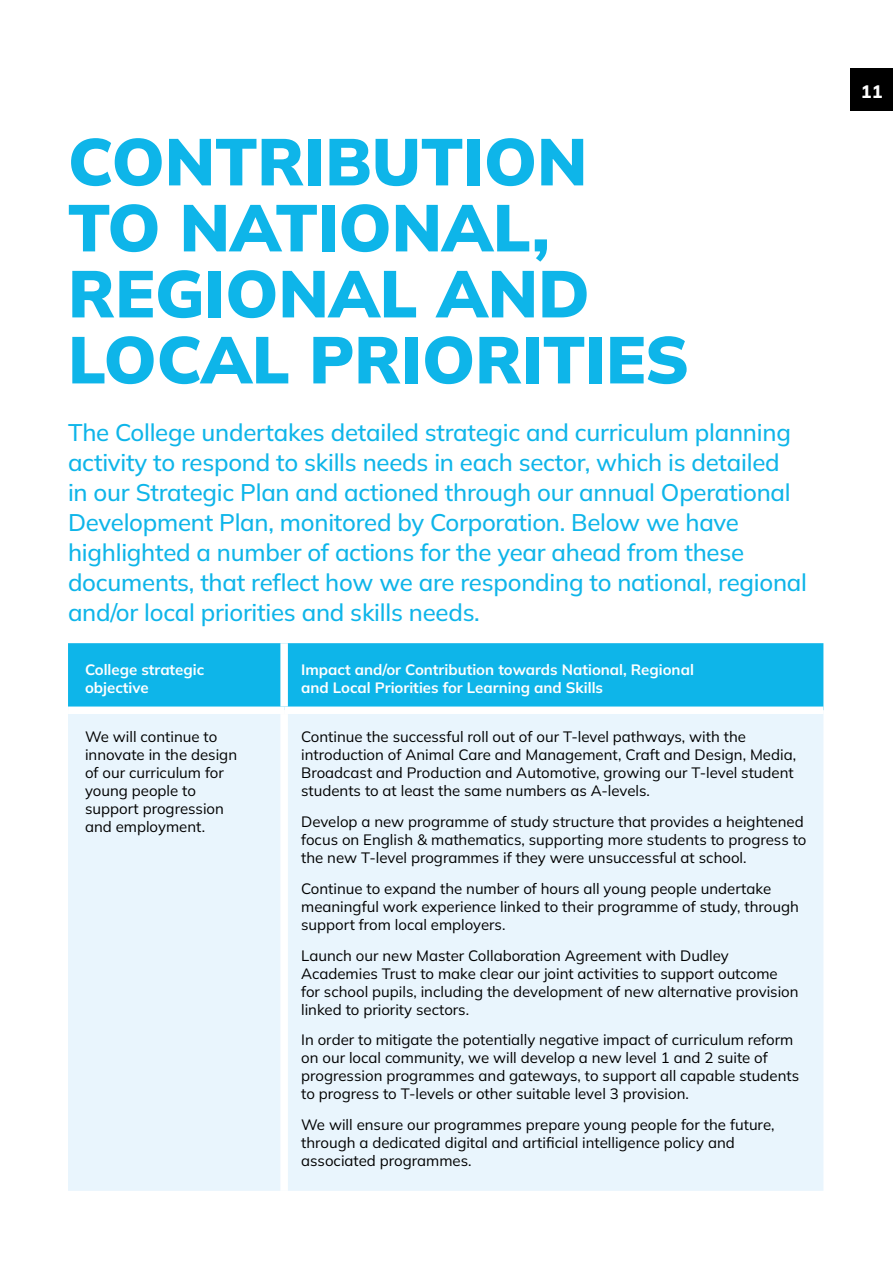
<style>
.page{position:relative;width:893px;height:1263px;background:#fff}
.page>*{position:absolute;margin:0;border:0;box-sizing:border-box;transform-origin:0 0}
.t1{font:900 66px/66px "Mulish";color:#0eb5e9}
.t2{font:500 24px/30px "Mulish";letter-spacing:-.01em;color:#0eb5e9}
.t3{font:800 18px "Mulish";color:#fff}
.t4{font:15px/18px "Mulish";color:#000}
.t5{font:700 15px/18px "Mulish";color:#fff}
</style>
<div class="page">
<div style="left:850px;top:68px;width:43px;height:43px;background:#000"></div>
<div style="left:68px;top:643px;width:755px;height:63px;background:#0eb5e9"></div>
<div style="left:68px;top:714px;width:755px;height:477px;background:#e9f5fd"></div>
<div style="left:280px;top:643px;width:8px;height:63px;background:#fff"></div>
<div style="left:280px;top:714px;width:8px;height:477px;background:#fff"></div>
<h1 class="t1" style="left:68px;top:127px;width:623px">CONTRIBUTION<br>TO NATIONAL,<br>REGIONAL AND<br>LOCAL PRIORITIES</h1>
<p class="t2" style="left:68px;top:417px;width:741px">The College undertakes detailed strategic and curriculum planning activity to respond to skills needs in each sector, which is detailed<br>in our Strategic Plan and actioned through our annual Operational Development Plan, monitored by Corporation. Below we have highlighted a number of actions for the year ahead from these documents, that reflect how we are responding to national, regional and/or local priorities and skills needs.</p>
<p class="t5" style="left:85px;top:660px;width:121px">College strategic objective</p>
<p class="t5" style="left:301px;top:660px;width:394px">Impact and/or Contribution towards National, Regional and Local Priorities for Learning and Skills</p>
<p class="t4" style="left:85px;top:727px;width:154px">We will continue to innovate in the design of our curriculum for young people to support progression and employment.</p>
<p class="t4" style="left:301px;top:727px;width:496px">Continue the successful roll out of our T-level pathways, with the introduction of Animal Care and Management, Craft and Design, Media, Broadcast and Production and Automotive, growing our T-level student students to at least the same numbers as A-levels.</p>
<p class="t4" style="left:301px;top:812px;width:507px">Develop a new programme of study structure that provides a heightened focus on English &amp; mathematics, supporting more students to progress to the new T-level programmes if they were unsuccessful at school.</p>
<p class="t4" style="left:301px;top:879px;width:499px">Continue to expand the number of hours all young people undertake meaningful work experience linked to their programme of study, through support from local employers.</p>
<p class="t4" style="left:301px;top:946px;width:499px">Launch our new Master Collaboration Agreement with Dudley Academies Trust to make clear our joint activities to support outcome for school pupils, including the development of new alternative provision linked to priority sectors.</p>
<p class="t4" style="left:301px;top:1030px;width:499px">In order to mitigate the potentially negative impact of curriculum reform on our local community, we will develop a new level 1 and 2 suite of progression programmes and gateways, to support all capable students to progress to T-levels or other suitable level 3 provision.</p>
<p class="t4" style="left:301px;top:1115px;width:475px">We will ensure our programmes prepare young people for the future, through a dedicated digital and artificial intelligence policy and associated programmes.</p>
<p class="t3" style="left:861px;top:79px;width:23px">11</p>
</div>
